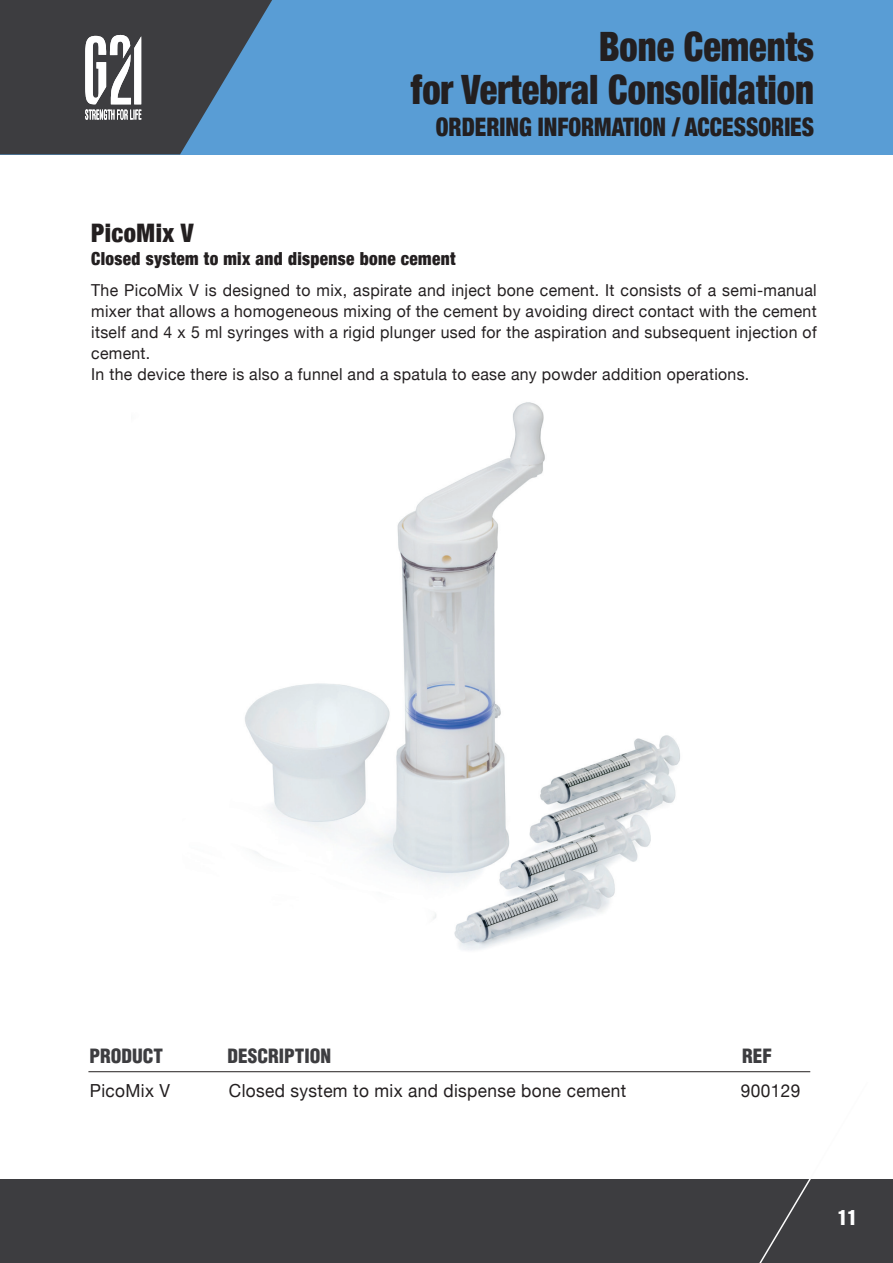
<style>
.page{position:relative;width:893px;height:1263px;background:#fff}
.page>*{position:absolute;margin:0;border:0;box-sizing:border-box;transform-origin:0 0}
.t1{font:900 condensed 40.5px "Helvetica Neue";color:#231f20;scale:.9 1}
.t2{font:900 condensed 25.5px "Helvetica Neue";color:#231f20;scale:.9 1}
.t3{font:900 condensed 25.5px "Helvetica Neue";letter-spacing:.02em;color:#231f20;scale:.96 1}
.t4{font:21px "Helvetica LT Std Comp";color:#fff}
.t5{font:900 condensed 19.2px "Helvetica LT Std";color:#3d3d40}
.t6{font:18px "Helvetica Neue";letter-spacing:.02em;color:#231f20;scale:.96 1}
.t7{font:900 condensed 18px "Helvetica Neue";letter-spacing:.02em;color:#231f20;scale:.96 1}
.t8{font:16.5px/21px "Helvetica Neue";letter-spacing:.02em;color:#231f20;text-align:justify;scale:.96 1}
</style>
<div class="page">
<div style="left:0;top:1180px;width:893px;height:83px;background:#3d3d40"></div>
<svg style="left:727px;top:1179px;width:142px;height:84px"></svg>
<div style="left:0;top:0;width:893px;height:154px;background:#599dd5"></div>
<img style="left:245px;top:402px;width:435px;height:548px">
<hr style="left:88px;top:1071px;width:722px;height:1px;background:#231f20">
<svg style="left:0;top:0;width:272px;height:154px"></svg>
<p class="t1" style="left:599px;top:13px;width:241px">Bone Cements</p>
<p class="t1" style="left:411px;top:57px;width:449px">for Vertebral Consolidation</p>
<p class="t2" style="left:436px;top:106px;width:422px">ORDERING INFORMATION / ACCESSORIES</p>
<p class="t3" style="left:91px;top:212px;width:108px">PicoMix V</p>
<p class="t7" style="left:91px;top:244px;width:381px">Closed system to mix and dispense bone cement</p>
<p class="t8" style="left:91px;top:281px;width:757px">The PicoMix V is designed to mix, aspirate and inject bone cement. It consists of a semi-manual mixer that allows a homogeneous mixing of the cement by avoiding direct contact with the cement itself and 4 x 5 ml syringes with a rigid plunger used for the aspiration and subsequent injection of cement.</p>
<p class="t8" style="left:91px;top:365px;width:687px">In the device there is also a funnel and a spatula to ease any powder addition operations.</p>
<p class="t5" style="left:90px;top:1043px;width:75px">PRODUCT</p>
<p class="t5" style="left:227px;top:1043px;width:105px">DESCRIPTION</p>
<p class="t5" style="left:742px;top:1043px;width:31px">REF</p>
<p class="t6" style="left:90px;top:1077px;width:85px">PicoMix V</p>
<p class="t6" style="left:229px;top:1077px;width:415px">Closed system to mix and dispense bone cement</p>
<p class="t6" style="left:741px;top:1077px;width:63px">900129</p>
<p class="t4" style="left:838px;top:1204px;width:21px">11</p>
</div>
